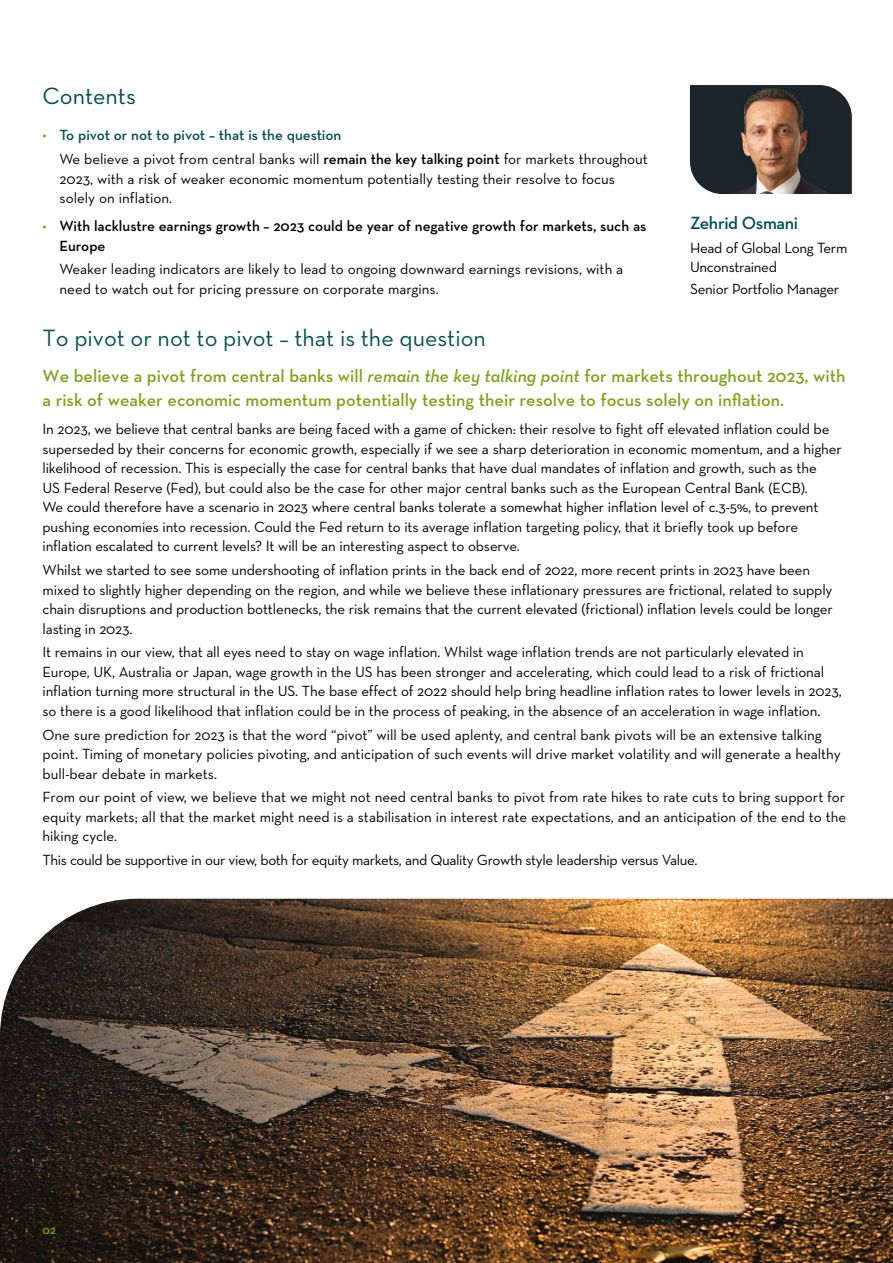
<style>
.page{position:relative;width:893px;height:1263px;background:#fff}
.page>*{position:absolute;margin:0;border:0;box-sizing:border-box;transform-origin:0 0}
.t1{font:24px "Neutraface Text";color:#085452}
.t2{font:24px "Neutraface Text";color:#005051}
.t3{font:600 18px/24px "Neutraface Text";color:#80a51b}
.t4{font:600 18px "Neutraface Text";letter-spacing:-.02em;color:#005051}
.t5{font:15px/19.5px "Neutraface Text";letter-spacing:-.01em;color:#000}
.t6{font:600 15px/19.5px "Neutraface Text";color:#000}
.t7{font:600 12px "Neutraface Text";color:#80a51b}
.s1{font-weight:600;color:#80a51b}
.s2{font-weight:600;color:#005051}
.s3{font-weight:600}
.s4{color:#80a51b}
.s5{font-style:italic}
</style>
<div class="page">
<img style="left:0;top:899px;width:893px;height:364px">
<img style="left:690px;top:85px;width:162px;height:109px">
<h1 class="t2" style="left:43px;top:81px;width:95px">Contents</h1>
<p class="t5" style="left:60px;top:123px;width:590px;line-height:23.7px;text-indent:-17px"><span class="s1">•</span> <span class="s2">To pivot or not to pivot – that is the question<br></span>We believe a pivot from central banks will <span class="s3">remain the key talking point</span> for markets throughout</p>
<p class="t5" style="left:60px;top:168px;width:557px">2023, with a risk of weaker economic momentum potentially testing their resolve to focus solely on inflation.</p>
<p class="t6" style="left:60px;top:216px;width:588px;text-indent:-17px"><span class="s4">•</span> With lacklustre earnings growth – 2023 could be year of negative growth for markets, such as<br>Europe</p>
<p class="t5" style="left:60px;top:259px;width:565px">Weaker leading indicators are likely to lead to ongoing downward earnings revisions, with a need to watch out for pricing pressure on corporate margins.</p>
<h1 class="t1" style="left:43px;top:322px;width:445px">To pivot or not to pivot – that is the question</h1>
<p class="t3" style="left:43px;top:364px;width:804px">We believe a pivot from central banks will <span class="s5">remain the key talking point</span> for markets throughout 2023, with a risk of weaker economic momentum potentially testing their resolve to focus solely on inflation.</p>
<p class="t5" style="left:43px;top:419px;width:801px">In 2023, we believe that central banks are being faced with a game of chicken: their resolve to fight off elevated inflation could be superseded by their concerns for economic growth, especially if we see a sharp deterioration in economic momentum, and a higher likelihood of recession. This is especially the case for central banks that have dual mandates of inflation and growth, such as the<br>US Federal Reserve (Fed), but could also be the case for other major central banks such as the European Central Bank (ECB).<br>We could therefore have a scenario in 2023 where central banks tolerate a somewhat higher inflation level of c.3-5%, to prevent pushing economies into recession. Could the Fed return to its average inflation targeting policy, that it briefly took up before inflation escalated to current levels? It will be an interesting aspect to observe.</p>
<p class="t5" style="left:43px;top:560px;width:792px">Whilst we started to see some undershooting of inflation prints in the back end of 2022, more recent prints in 2023 have been mixed to slightly higher depending on the region, and while we believe these inflationary pressures are frictional, related to supply chain disruptions and production bottlenecks, the risk remains that the current elevated (frictional) inflation levels could be longer lasting in 2023.</p>
<p class="t5" style="left:43px;top:642px;width:801px">It remains in our view, that all eyes need to stay on wage inflation. Whilst wage inflation trends are not particularly elevated in Europe, UK, Australia or Japan, wage growth in the US has been stronger and accelerating, which could lead to a risk of frictional inflation turning more structural in the US. The base effect of 2022 should help bring headline inflation rates to lower levels in 2023, so there is a good likelihood that inflation could be in the process of peaking, in the absence of an acceleration in wage inflation.</p>
<p class="t5" style="left:43px;top:724px;width:800px">One sure prediction for 2023 is that the word “pivot” will be used aplenty, and central bank pivots will be an extensive talking point. Timing of monetary policies pivoting, and anticipation of such events will drive market volatility and will generate a healthy bull-bear debate in markets.</p>
<p class="t5" style="left:43px;top:787px;width:805px;text-align:justify">From our point of view, we believe that we might not need central banks to pivot from rate hikes to rate cuts to bring support for equity markets; all that the market might need is a stabilisation in interest rate expectations, and an anticipation of the end to the hiking cycle.</p>
<p class="t5" style="left:43px;top:850px;width:656px">This could be supportive in our view, both for equity markets, and Quality Growth style leadership versus Value.</p>
<p class="t4" style="left:690px;top:211px;width:109px">Zehrid Osmani</p>
<p class="t5" style="left:690px;top:237px;width:159px">Head of Global Long Term<br>Unconstrained</p>
<p class="t5" style="left:690px;top:279px;width:151px">Senior Portfolio Manager</p>
<p class="t7" style="left:43px;top:1222px;width:15px">02</p>
</div>
